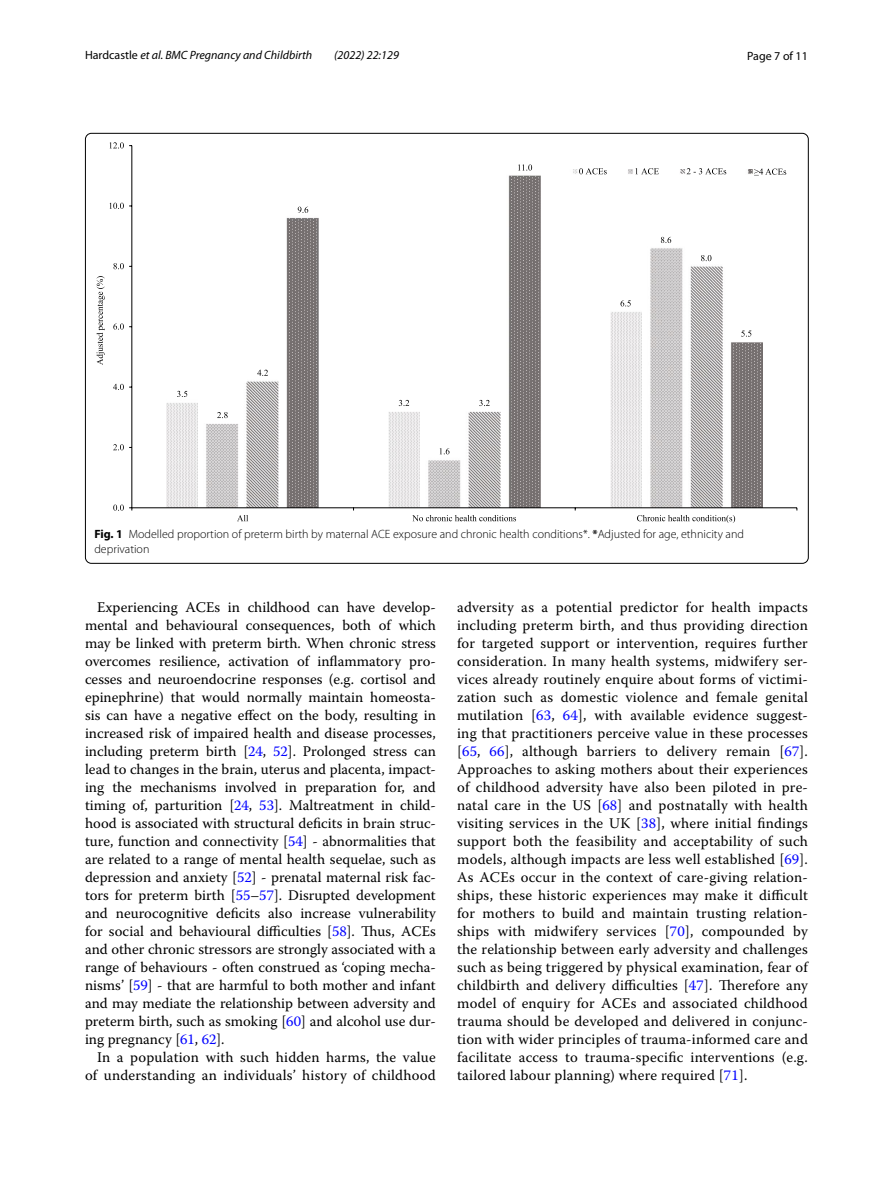
<style>
.page{position:relative;width:893px;height:1187px;background:#fff}
.page>*{position:absolute;margin:0;border:0;box-sizing:border-box;transform-origin:0 0}
.t1{font:14.7px/18px "Warnock Pro";letter-spacing:.015em;color:#000;text-align:justify}
.t2{font:300 12px/15px "Myriad Pro";color:#000}
.t3{font:italic 12px "Myriad Pro";color:#000}
.t4{font:12px "Myriad Pro";color:#000}
.s1{font-style:normal}
.s2{font-weight:700}
.s3{font-weight:600}
.s4{color:#00f}
</style>
<div class="page">
<img style="left:166px;top:169px;width:596px;height:338px">
<hr style="left:132px;top:146px;width:1px;height:362px;background:#000">
<hr style="left:132px;top:507px;width:665px;height:1px;background:#000">
<svg style="left:177px;top:391px;width:10px;height:6px"></svg>
<svg style="left:399px;top:400px;width:10px;height:6px"></svg>
<svg style="left:620px;top:300px;width:11px;height:6px"></svg>
<svg style="left:217px;top:412px;width:11px;height:6px"></svg>
<svg style="left:440px;top:448px;width:9px;height:6px"></svg>
<svg style="left:661px;top:237px;width:10px;height:6px"></svg>
<svg style="left:257px;top:369px;width:11px;height:7px"></svg>
<svg style="left:479px;top:400px;width:11px;height:6px"></svg>
<svg style="left:701px;top:255px;width:10px;height:6px"></svg>
<svg style="left:298px;top:207px;width:10px;height:6px"></svg>
<svg style="left:518px;top:164px;width:14px;height:7px"></svg>
<svg style="left:741px;top:330px;width:10px;height:6px"></svg>
<svg style="left:113px;top:504px;width:20px;height:6px"></svg>
<svg style="left:113px;top:444px;width:19px;height:6px"></svg>
<svg style="left:113px;top:384px;width:19px;height:6px"></svg>
<svg style="left:113px;top:323px;width:19px;height:6px"></svg>
<svg style="left:113px;top:263px;width:19px;height:6px"></svg>
<svg style="left:109px;top:203px;width:23px;height:6px"></svg>
<svg style="left:109px;top:142px;width:23px;height:6px"></svg>
<svg style="left:237px;top:515px;width:11px;height:6px"></svg>
<svg style="left:412px;top:515px;width:104px;height:6px"></svg>
<svg style="left:637px;top:515px;width:98px;height:8px"></svg>
<svg style="left:97px;top:276px;width:8px;height:89px"></svg>
<svg style="left:579px;top:168px;width:28px;height:6px"></svg>
<svg style="left:635px;top:168px;width:24px;height:6px"></svg>
<svg style="left:687px;top:168px;width:39px;height:6px"></svg>
<svg style="left:754px;top:168px;width:32px;height:7px"></svg>
<p class="t3" style="left:85px;top:48px;width:229px"><span class="s1">Hardcastle</span> et al. BMC Pregnancy and Childbirth</p>
<p class="t3" style="left:334px;top:48px;width:66px">(2022) 22:129</p>
<p class="t4" style="left:747px;top:48px;width:62px">Page 7 of 11</p>
<p class="t2" style="left:94px;top:527px;width:651px"><span class="s2">Fig. 1</span> Modelled proportion of preterm birth by maternal ACE exposure and chronic health conditions*. <span class="s3">*</span>Adjusted for age, ethnicity and deprivation</p>
<p class="t1" style="left:85px;top:597px;width:352px;text-indent:12px">Experiencing ACEs in childhood can have develop&shy;mental and behavioural consequences, both of which may be linked with preterm birth. When chronic stress overcomes resilience, activation of inflammatory pro&shy;cesses and neuroendocrine responses (e.g. cortisol and epinephrine) that would normally maintain homeosta&shy;sis can have a negative effect on the body, resulting in increased risk of impaired health and disease processes, including preterm birth [<span class="s4">24</span>, <span class="s4">52</span>]. Prolonged stress can lead to changes in the brain, uterus and placenta, impact&shy;ing the mechanisms involved in preparation for, and timing of, parturition [<span class="s4">24</span>, <span class="s4">53</span>]. Maltreatment in child&shy;hood is associated with structural deficits in brain struc&shy;ture, function and connectivity [<span class="s4">54</span>] - abnormalities that are related to a range of mental health sequelae, such as depression and anxiety [<span class="s4">52</span>] - prenatal maternal risk fac&shy;tors for preterm birth [<span class="s4">55</span>–<span class="s4">57</span>]. Disrupted development and neurocognitive deficits also increase vulnerability for social and behavioural difficulties [<span class="s4">58</span>]. Thus, ACEs and other chronic stressors are strongly associated with a range of behaviours - often construed as ‘coping mecha&shy;nisms’ [<span class="s4">59</span>] - that are harmful to both mother and infant and may mediate the relationship between adversity and preterm birth, such as smoking [<span class="s4">60</span>] and alcohol use dur&shy;ing pregnancy [<span class="s4">61</span>, <span class="s4">62</span>].</p>
<p class="t1" style="left:85px;top:1047px;width:352px;text-align:right">In a population with such hidden harms, the value of understanding an individuals’ history of childhood</p>
<p class="t1" style="left:457px;top:597px;width:352px">adversity as a potential predictor for health impacts including preterm birth, and thus providing direction for targeted support or intervention, requires further consideration. In many health systems, midwifery ser&shy;vices already routinely enquire about forms of victimi&shy;zation such as domestic violence and female genital mutilation [<span class="s4">63</span>, <span class="s4">64</span>], with available evidence suggest&shy;ing that practitioners perceive value in these processes [<span class="s4">65</span>, <span class="s4">66</span>], although barriers to delivery remain [<span class="s4">67</span>].<br>Approaches to asking mothers about their experiences of childhood adversity have also been piloted in pre&shy;natal care in the US [<span class="s4">68</span>] and postnatally with health visiting services in the UK [<span class="s4">38</span>], where initial findings support both the feasibility and acceptability of such models, although impacts are less well established [<span class="s4">69</span>].<br>As ACEs occur in the context of care-giving relation&shy;ships, these historic experiences may make it difficult for mothers to build and maintain trusting relation&shy;ships with midwifery services [<span class="s4">70</span>], compounded by the relationship between early adversity and challenges such as being triggered by physical examination, fear of childbirth and delivery difficulties [<span class="s4">47</span>]. Therefore any model of enquiry for ACEs and associated childhood trauma should be developed and delivered in conjunc&shy;tion with wider principles of trauma-informed care and facilitate access to trauma-specific interventions (e.g. tailored labour planning) where required [<span class="s4">71</span>].</p>
</div>
